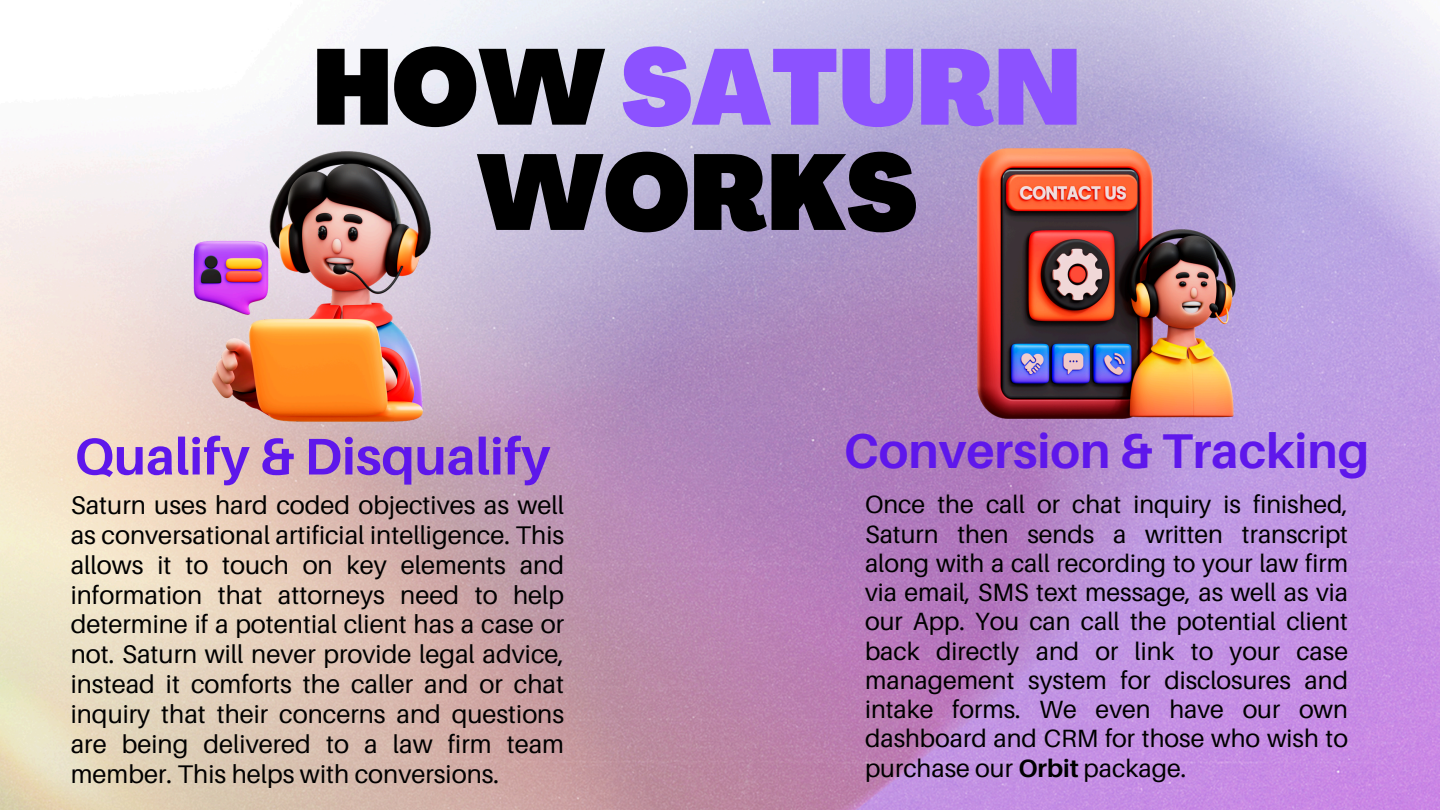
<style>
.page{position:relative;width:1440px;height:810px;background:#fff}
.page>*{position:absolute;margin:0;border:0;box-sizing:border-box;transform-origin:0 0}
.t1{font:900 condensed 105.4px/105.3px "Agrandir";color:#000;text-align:center}
.t2{font:700 51.6px "Aileron";color:#5e17eb}
.t3{font:700 48.9px "Aileron";color:#5e17eb}
.t4{font:25.5px/29.9px "Aileron";color:#000;text-align:justify}
.t5{font:25px/29.2px "Aileron";color:#000;text-align:justify}
.s1{color:#8c52ff}
.s2{font-weight:700}
</style>
<div class="page">
<img style="left:0;top:0;width:1440px;height:810px">
<img style="left:194px;top:152px;width:237px;height:269px">
<img style="left:978px;top:149px;width:257px;height:269px">
<p class="t1" style="left:313px;top:46px;width:769px">HOW<span class="s1">SATURN<br></span>WORKS</p>
<h2 class="t2" style="left:75px;top:424px;width:477px">Qualify &amp; Disqualify</h2>
<h2 class="t3" style="left:844px;top:421px;width:527px">Conversion &amp; Tracking</h2>
<p class="t5" style="left:865px;top:490px;width:485px">Once the call or chat inquiry is finished, Saturn then sends a written transcript along with a call recording to your law firm via email, SMS text message, as well as via our App. You can call the potential client back directly and or link to your case management system for disclosures and intake forms. We even have our own dashboard and CRM for those who wish to purchase our <span class="s2">Orbit</span> package.</p>
<p class="t4" style="left:71px;top:490px;width:495px">Saturn uses hard coded objectives as well as conversational artificial intelligence. This allows it to touch on key elements and information that attorneys need to help determine if a potential client has a case or not. Saturn will never provide legal advice, instead it comforts the caller and or chat inquiry that their concerns and questions are being delivered to a law firm team member. This helps with conversions.</p>
</div>
